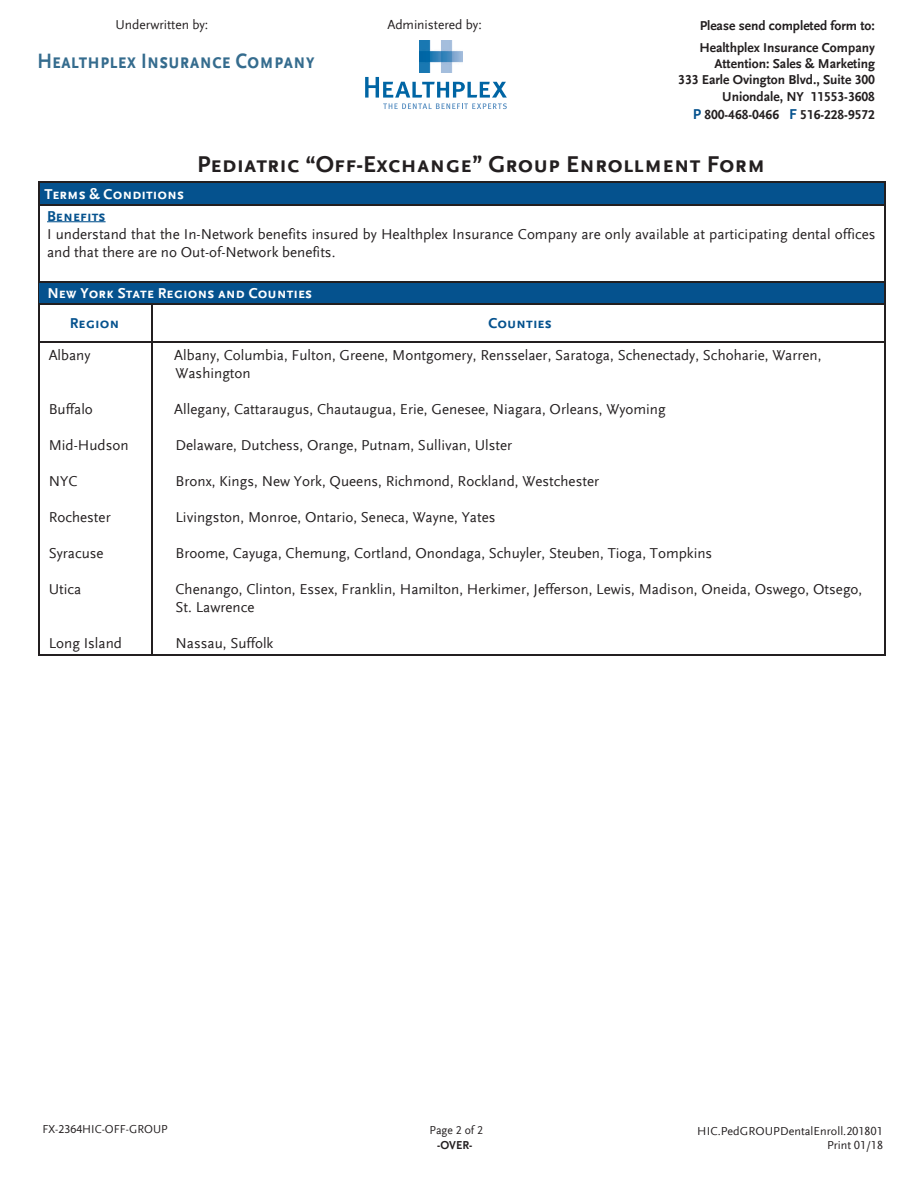
<style>
.page{position:relative;width:918px;height:1188px;background:#fff}
.page>*{position:absolute;margin:0;border:0;box-sizing:border-box;transform-origin:0 0}
.t1{font:700 24px "Scala Sans Sc Offc Pro";color:#231f20}
.t2{font:700 21.9px "Scala Sans Sc Offc Pro";color:#356c8e;scale:.87 1}
.t3{font:15px/18px "Scala Sans Offc Pro";color:#231f20}
.t4{font:700 15px "Scala Sans Sc Offc Pro";color:#fff}
.t5{font:700 15px "Scala Sans Sc Offc Pro";color:#05528e}
.t6{font:700 13.5px/16.2px "Scala Sans Offc Pro";color:#231f20}
.t7{font:13.5px "Scala Sans Offc Pro";color:#231f20}
.t8{font:12px "Scala Sans Offc Pro";letter-spacing:.005em;color:#231f20}
.t9{font:12px "Scala Sans Offc Pro";letter-spacing:.005em;color:#231f20;scale:.96 1}
.t10{font:700 12px "Scala Sans Offc Pro";color:#231f20;scale:.96 1}
.s1{font-size:15px;color:#05528e}
.s2{font-family:"Myriad Pro"}
</style>
<div class="page">
<div style="left:39px;top:183px;width:846px;height:21px;background:#05528e"></div>
<hr style="left:38px;top:181px;width:1px;height:474px;background:#231f20">
<hr style="left:884px;top:181px;width:2px;height:475px;background:#231f20">
<hr style="left:39px;top:204px;width:847px;height:2px;background:#231f20">
<hr style="left:39px;top:281px;width:847px;height:2px;background:#231f20">
<div style="left:39px;top:283px;width:845px;height:21px;background:#05528e"></div>
<hr style="left:39px;top:304px;width:847px;height:1px;background:#231f20">
<hr style="left:39px;top:341px;width:847px;height:2px;background:#231f20">
<hr style="left:151px;top:304px;width:2px;height:352px;background:#231f20">
<hr style="left:38px;top:655px;width:848px;height:1px;background:#231f20">
<hr style="left:47px;top:221px;width:59px;height:1px;background:#05528e">
<hr style="left:38px;top:181px;width:848px;height:2px;background:#231f20">
<svg style="left:365px;top:77px;width:142px;height:32px"></svg>
<img style="left:419px;top:40px;width:43px;height:33px">
<p class="t7" style="left:116px;top:17px;width:94px">Underwritten by:</p>
<p class="t7" style="left:387px;top:17px;width:96px">Administered by:</p>
<p class="t6" style="left:699px;top:14px;width:177px;line-height:22.2px">Please send completed form to:<br>Healthplex Insurance Company</p>
<p class="t6" style="left:678px;top:56px;width:198px;text-align:right">Attention: Sales &amp; Marketing<br>333 Earle Ovington Blvd., Suite 300<br>Uniondale, NY 11553-3608</p>
<p class="t6" style="left:693px;top:106px;width:184px"><span class="s1">P</span> 800-468-0466 <span class="s1">F</span> 516-228-9572</p>
<h2 class="t2" style="left:37px;top:49px;width:321px">Healthplex Insurance Company</h2>
<p class="t4" style="left:44px;top:185px;width:141px">Terms &amp; Conditions</p>
<h1 class="t1" style="left:197px;top:150px;width:570px">Pediatric “Off-Exchange” Group Enrollment Form</h1>
<p class="t5" style="left:47px;top:207px;width:60px">Benefits</p>
<p class="t3" style="left:47px;top:225px;width:830px">I understand that the In-Network benefits insured by Healthplex Insurance Company are only available at participating dental offices and that there are no Out-of-Network benefits.</p>
<p class="t4" style="left:47px;top:284px;width:266px">New York State Regions and Counties</p>
<p class="t5" style="left:70px;top:314px;width:51px">Region</p>
<p class="t5" style="left:488px;top:314px;width:65px">Counties</p>
<p class="t3" style="left:49px;top:346px;width:43px">Albany</p>
<p class="t3" style="left:174px;top:346px;width:649px">Albany, Columbia, Fulton, Greene, Montgomery, Rensselaer, Saratoga, Schenectady, Schoharie, Warren,<br>Washington</p>
<p class="t3" style="left:49px;top:400px;width:46px">Buffalo</p>
<p class="t3" style="left:174px;top:400px;width:493px">Allegany, Cattaraugus, Chautaugua, Erie, Genesee, Niagara, Orleans, Wyoming</p>
<p class="t3" style="left:49px;top:436px;width:81px">Mid-Hudson</p>
<p class="t3" style="left:176px;top:436px;width:338px">Delaware, Dutchess, Orange, Putnam, Sullivan, Ulster</p>
<p class="t3" style="left:49px;top:472px;width:30px">NYC</p>
<p class="t3" style="left:176px;top:472px;width:425px">Bronx, Kings, New York, Queens, Richmond, Rockland, Westchester</p>
<p class="t3" style="left:49px;top:508px;width:64px">Rochester</p>
<p class="t3" style="left:176px;top:508px;width:321px">Livingston, Monroe, Ontario, Seneca, Wayne, Yates</p>
<p class="t3" style="left:49px;top:544px;width:56px">Syracuse</p>
<p class="t3" style="left:176px;top:544px;width:538px">Broome, Cayuga, Chemung, Cortland, Onondaga, Schuyler, Steuben, Tioga, Tompkins</p>
<p class="t3" style="left:49px;top:580px;width:34px">Utica</p>
<p class="t3" style="left:176px;top:580px;width:688px">Chenango, Clinton, Essex, Franklin, Hamilton, Herkimer, Jefferson, Lewis, Madison, Oneida, Oswego, Otsego,<br>St. Lawrence</p>
<p class="t3" style="left:49px;top:634px;width:75px">Long Island</p>
<p class="t3" style="left:176px;top:634px;width:99px">Nassau, Suffolk</p>
<p class="t9" style="left:42px;top:1122px;width:132px">FX-<span class="s2">2364</span>HIC-OFF-GROUP</p>
<p class="t9" style="left:430px;top:1124px;width:57px">Page 2 of 2</p>
<p class="t8" style="left:697px;top:1124px;width:187px">HIC.PedGROUPDentalEnroll.201801</p>
<p class="t10" style="left:437px;top:1139px;width:38px">-OVER-</p>
<p class="t8" style="left:827px;top:1138px;width:57px">Print 01/18</p>
</div>
